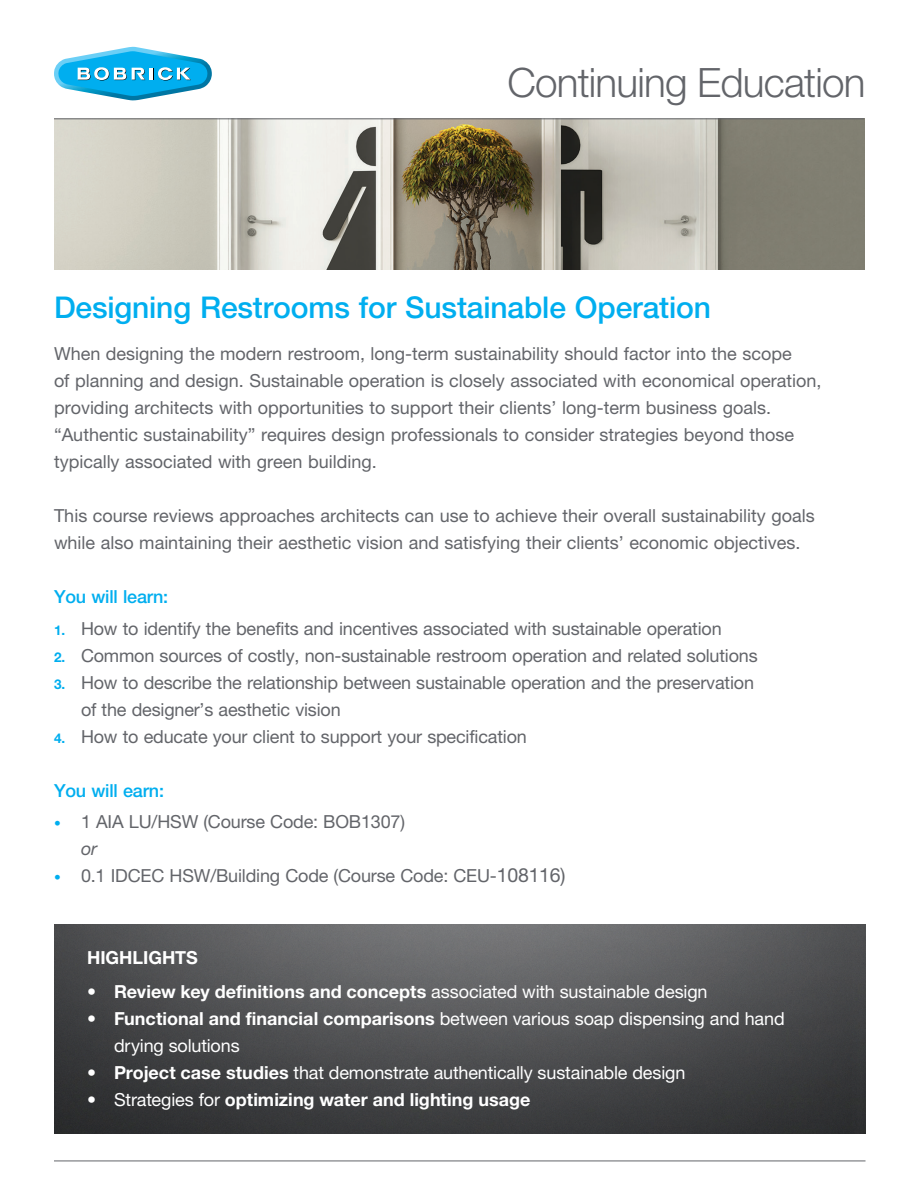
<style>
.page{position:relative;width:918px;height:1188px;background:#fff}
.page>*{position:absolute;margin:0;border:0;box-sizing:border-box;transform-origin:0 0}
.t1{font:300 40.5px "Helvetica Neue LT Std";letter-spacing:-.02em;color:#63656a}
.Project_Story{font:500 30px "Helvetica Neue LT Std";letter-spacing:-.005em;color:#00aeef}
.Project_Story-2{font:18px/27px "Helvetica Neue LT Std";color:#63656a}
.t2{font:18px/27px "Helvetica Neue LT Std";letter-spacing:-.01em;color:#fff}
.Project_Header{font:700 18px "Helvetica Neue LT Std";color:#fff}
.Project_Story-3{font:500 18px "Helvetica Neue LT Std";letter-spacing:-.01em;color:#00aeef}
.Project_Story-4{font:italic 18px "Helvetica Neue LT Std";color:#63656a}
.s1{font-weight:700;font-size:13.5px;color:#00aeef}
.s2{font-size:19.5px}
.s3{font-weight:400}
.s4{font-weight:700}
</style>
<div class="page">
<img style="left:54px;top:119px;width:810px;height:151px">
<img style="left:54px;top:925px;width:812px;height:209px">
<hr style="left:54px;top:1161px;width:812px;height:1px;background:#63656a">
<svg style="left:54px;top:47px;width:158px;height:53px"></svg>
<hr style="left:54px;top:118px;width:810px;height:1px;background:#63656a">
<p class="t1" style="left:507px;top:58px;width:360px">Continuing Education</p>
<p class="Project_Story" style="left:54px;top:290px;width:659px">Designing Restrooms for Sustainable Operation</p>
<p class="Project_Story-2" style="left:54px;top:340px;width:769px">When designing the modern restroom, long-term sustainability should factor into the scope<br>of planning and design. Sustainable operation is closely associated with economical operation, providing architects with opportunities to support their clients’ long-term business goals. “Authentic sustainability” requires design professionals to consider strategies beyond those typically associated with green building.</p>
<p class="Project_Story-2" style="left:54px;top:502px;width:762px">This course reviews approaches architects can use to achieve their overall sustainability goals while also maintaining their aesthetic vision and satisfying their clients’ economic objectives.</p>
<p class="Project_Story-3" style="left:54px;top:586px;width:116px">You will learn:</p>
<p class="Project_Story-2" style="left:54px;top:615px;width:669px"><span class="s1">1.</span> How to identify the benefits and incentives associated with sustainable operation</p>
<p class="Project_Story-2" style="left:54px;top:642px;width:705px"><span class="s1">2.</span> Common sources of costly, non-sustainable restroom operation and related solutions</p>
<p class="Project_Story-2" style="left:81px;top:669px;width:675px;text-indent:-27px"><span class="s1">3.</span> How to describe the relationship between sustainable operation and the preservation of the designer’s aesthetic vision</p>
<p class="Project_Story-2" style="left:54px;top:723px;width:474px"><span class="s1">4.</span> How to educate your client to support your specification</p>
<p class="Project_Story-3" style="left:54px;top:780px;width:112px">You will earn:</p>
<p class="Project_Story-2" style="left:54px;top:808px;width:353px"><span class="s1">•</span> 1 AIA LU/HSW (Course Code: BOB1307)</p>
<p class="Project_Story-4" style="left:81px;top:838px;width:18px">or</p>
<p class="Project_Story-2" style="left:54px;top:862px;width:513px"><span class="s1">•</span> 0.1 IDCEC HSW/Building Code (Course Code: CEU-<span class="s2">108116)</span></p>
<p class="Project_Header" style="left:87px;top:947px;width:112px">HIGHLIGHTS</p>
<p class="Project_Header" style="left:87px;top:980px;width:622px">• Review key definitions and concepts <span class="s3">associated with sustainable design</span></p>
<p class="t2" style="left:114px;top:1005px;width:672px;text-indent:-27px"><span class="s4">• Functional and financial comparisons</span> between various soap dispensing and hand drying solutions</p>
<p class="t2" style="left:87px;top:1059px;width:600px"><span class="s4">• Project case studies</span> that demonstrate authentically sustainable design</p>
<p class="Project_Header" style="left:87px;top:1088px;width:445px"><span class="s3">• Strategies for</span> optimizing water and lighting usage</p>
</div>
